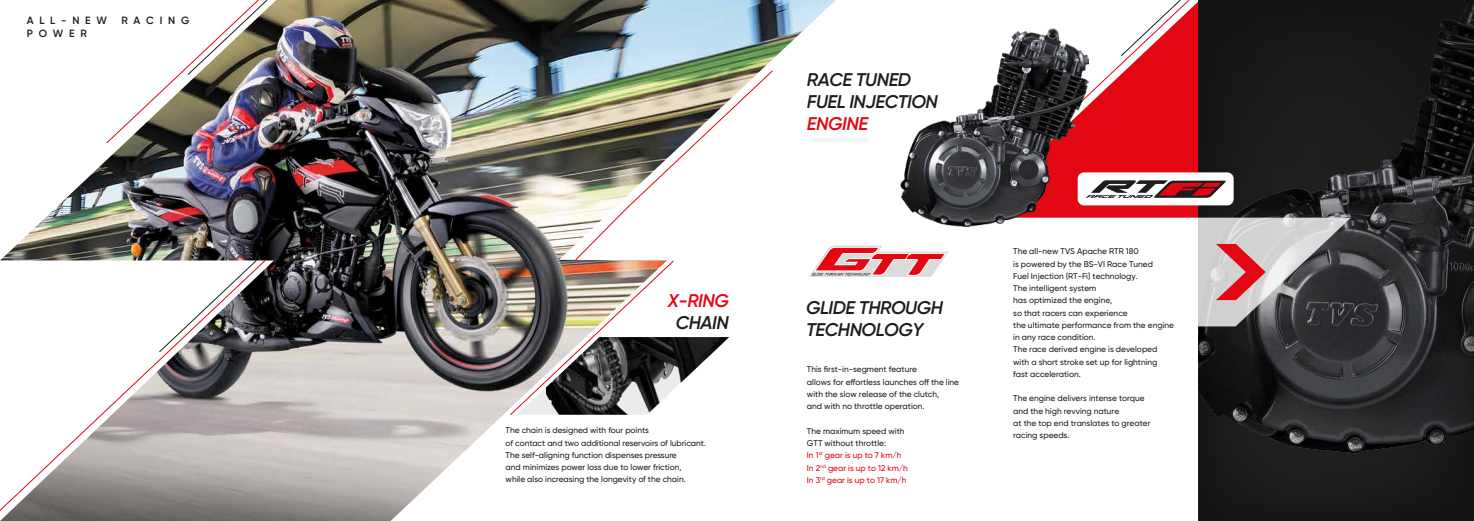
<style>
.page{position:relative;width:1474px;height:521px;background:#fff}
.page>*{position:absolute;margin:0;border:0;box-sizing:border-box;transform-origin:0 0}
.t1{font:italic 600 18.38px/22px "Gilroy";letter-spacing:-.025em;color:#1d1d1b}
.t2{font:italic 600 18.38px "Gilroy";letter-spacing:-.025em;color:#e30613}
.t3{font:600 10.5px "Gilroy";letter-spacing:.55em;color:#1d1d1b}
.t4{font:500 8.31px/12.2px "Gilroy";color:#1d1d1b}
.t5{font:500 8.31px/12.2px "Gilroy";color:#e30613}
.s1{color:#1d1d1b}
</style>
<div class="page">
<img style="left:0;top:0;width:835px;height:521px">
<img style="left:510px;top:260px;width:219px;height:155px">
<svg style="left:1198px;top:0;width:275px;height:521px;background:#212021"></svg>
<svg style="left:1198px;top:218px;width:152px;height:108px;background:#a29395"></svg>
<svg style="left:808px;top:138px;width:61px;height:4px"></svg>
<svg style="left:1088px;top:0;width:101px;height:218px"></svg>
<svg style="left:0;top:260px;width:266px;height:261px"></svg>
<img style="left:900px;top:28px;width:188px;height:199px">
<img style="left:106px;top:0;width:162px;height:144px">
<svg style="left:159px;top:260px;width:98px;height:92px"></svg>
<svg style="left:1120px;top:0;width:60px;height:56px"></svg>
<div style="left:1077px;top:172px;width:156px;height:33px;background:#fff;border-radius:6px"></div>
<svg style="left:1086px;top:180px;width:139px;height:18px"></svg>
<img style="left:575px;top:70px;width:198px;height:191px">
<img style="left:546px;top:337px;width:183px;height:78px">
<svg style="left:808px;top:246px;width:140px;height:31px"></svg>
<p class="t3" style="left:27px;top:14px;width:82px">ALL-NEW</p>
<p class="t3" style="left:121px;top:14px;width:70px">RACING</p>
<p class="t3" style="left:27px;top:27px;width:62px">POWER</p>
<h1 class="t2" style="left:668px;top:289px;width:62px">X-RING</h1>
<h1 class="t1" style="left:675px;top:312px;width:55px">CHAIN</h1>
<p class="t4" style="left:505px;top:424px;width:202px">The chain is designed with four points<br>of contact and two additional reservoirs of lubricant.<br>The self-aligning function dispenses pressure<br>and minimizes power loss due to lower friction,<br>while also increasing the longevity of the chain.</p>
<h1 class="t1" style="left:807px;top:69px;width:133px">RACE TUNED<br>FUEL INJECTION</h1>
<h1 class="t2" style="left:807px;top:113px;width:63px">ENGINE</h1>
<h1 class="t1" style="left:806px;top:297px;width:138px">GLIDE THROUGH<br>TECHNOLOGY</h1>
<p class="t4" style="left:807px;top:363px;width:154px">This first-in-segment feature<br>allows for effortless launches off the line with the slow release of the clutch,<br>and with no throttle operation.</p>
<p class="t5" style="left:807px;top:425px;width:102px"><span class="s1">The maximum speed with<br>GTT without throttle:<br></span>In 1<sup>st</sup> gear is up to 7 km/h<br>In 2<sup>nd</sup> gear is up to 12 km/h<br>In 3<sup>rd</sup> gear is up to 17 km/h</p>
<p class="t4" style="left:1013px;top:245px;width:162px">The all-new TVS Apache RTR 180<br>is powered by the BS-VI Race Tuned<br>Fuel Injection (RT-Fi) technology.<br>The intelligent system<br>has optimized the engine,<br>so that racers can experience<br>the ultimate performance from the engine in any race condition.<br>The race derived engine is developed with a short stroke set up for lightning fast acceleration.</p>
<p class="t4" style="left:1013px;top:392px;width:139px">The engine delivers intense torque and the high revving nature<br>at the top end translates to greater racing speeds.</p>
</div>
